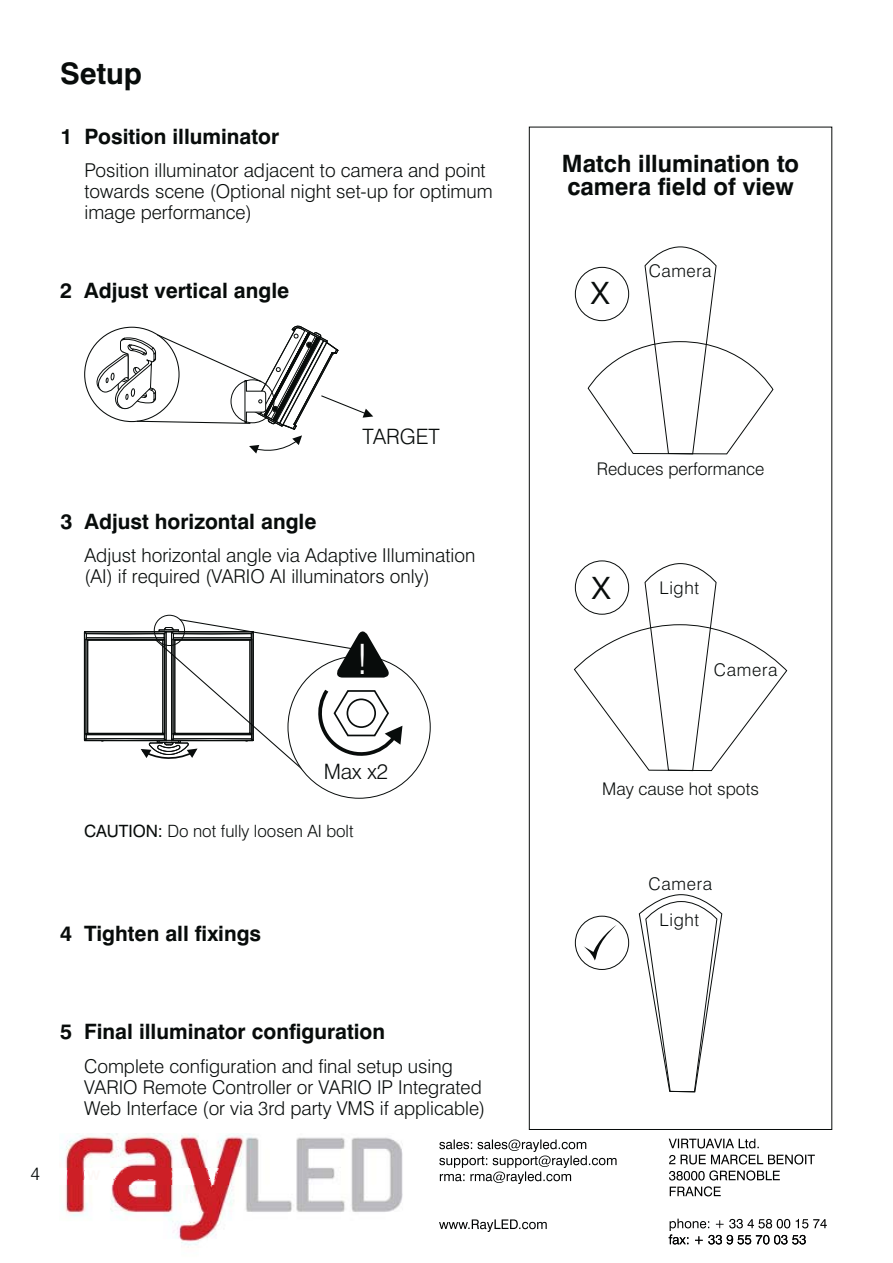
<style>
.page{position:relative;width:893px;height:1263px;background:#fff}
.page>*{position:absolute;margin:0;border:0;box-sizing:border-box;transform-origin:0 0}
.t1{font:300 42.6px "Swiss 721 BT";color:#080c0b}
.t2{font:300 42px "Swiss 721 BT";color:#fff}
.t3{font:700 29.7px "Swiss 721 BT";color:#080c0b}
.t4{font:700 23.85px/23.2px "Swiss 721 BT";color:#080c0b}
.t5{font:700 21.15px "Swiss 721 BT";color:#080c0b}
.t6{font:300 21.15px "Swiss 721 BT";color:#080c0b}
.t7{font:300 19.05px/21.1px "Swiss 721 BT";color:#080c0b}
.t8{font:300 18.15px "Swiss 721 BT";color:#080c0b}
.t9{font:300 17.4px "Swiss 721 BT";color:#080c0b}
.t10{font:300 16.95px "Swiss 721 BT";color:#080c0b}
.s1{font-weight:400}
</style>
<div class="page">
<svg style="left:574px;top:563px;width:213px;height:209px"></svg>
<div style="left:575px;top:560px;width:54px;height:55px;border:1px solid #080c0b;border-radius:50%"></div>
<svg style="left:587px;top:246px;width:187px;height:209px"></svg>
<div style="left:575px;top:267px;width:54px;height:54px;border:1px solid #080c0b;border-radius:50%"></div>
<svg style="left:638px;top:894px;width:85px;height:199px"></svg>
<div style="left:575px;top:916px;width:54px;height:54px;border:1px solid #080c0b;border-radius:50%"></div>
<svg style="left:583px;top:925px;width:33px;height:36px"></svg>
<svg style="left:93px;top:325px;width:280px;height:129px"></svg>
<div style="left:154px;top:615px;width:31px;height:31px;border:1px solid #080c0b;border-radius:50%"></div>
<svg style="left:84px;top:618px;width:318px;height:167px"></svg>
<img style="left:65px;top:1133px;width:762px;height:115px">
<img style="left:65px;top:1168px;width:163px;height:16px">
<img style="left:535px;top:1167px;width:292px;height:17px">
<img style="left:583px;top:1189px;width:244px;height:14px">
<img style="left:439px;top:1139px;width:44px;height:10px">
<img style="left:669px;top:1139px;width:90px;height:26px">
<img style="left:669px;top:1235px;width:64px;height:10px">
<h3 class="t3" style="left:60px;top:61px;width:84px">Setup</h3>
<p class="t5" style="left:60px;top:127px;width:220px">1 Position illuminator</p>
<p class="t7" style="left:84px;top:161px;width:410px">Position illuminator adjacent to camera and point towards scene (Optional night set-up for optimum image performance)</p>
<p class="t5" style="left:60px;top:281px;width:231px">2 Adjust vertical angle</p>
<p class="t6" style="left:363px;top:427px;width:79px">TARGET</p>
<p class="t5" style="left:60px;top:512px;width:258px">3 Adjust horizontal angle</p>
<p class="t7" style="left:84px;top:545px;width:392px">Adjust horizontal angle via Adaptive Illumination (AI) if required (VARIO AI illuminators only)</p>
<h2 class="t2" style="left:356px;top:641px;width:15px">!</h2>
<p class="t6" style="left:324px;top:763px;width:66px">Max x2</p>
<p class="t10" style="left:84px;top:824px;width:271px"><span class="s1">CAUTION:</span> Do not fully loosen AI bolt</p>
<p class="t5" style="left:60px;top:925px;width:203px">4 Tighten all fixings</p>
<p class="t8" style="left:30px;top:1166px;width:11px">4</p>
<p class="t5" style="left:60px;top:1023px;width:326px">5 Final illuminator configuration</p>
<p class="t7" style="left:84px;top:1056px;width:403px">Complete configuration and final setup using<br>VARIO Remote Controller or VARIO IP Integrated<br>Web Interface (or via 3rd party VMS if applicable)</p>
<p class="t4" style="left:562px;top:154px;width:239px">Match illumination to camera field of view</p>
<h1 class="t1" style="left:591px;top:271px;width:21px">x</h1>
<p class="t9" style="left:649px;top:263px;width:64px">Camera</p>
<p class="t9" style="left:597px;top:462px;width:169px">Reduces performance</p>
<h1 class="t1" style="left:592px;top:566px;width:21px">x</h1>
<p class="t9" style="left:659px;top:580px;width:41px">Light</p>
<p class="t9" style="left:714px;top:662px;width:65px">Camera</p>
<p class="t9" style="left:602px;top:781px;width:158px">May cause hot spots</p>
<p class="t9" style="left:648px;top:877px;width:65px">Camera</p>
<p class="t9" style="left:659px;top:913px;width:41px">Light</p>
</div>
